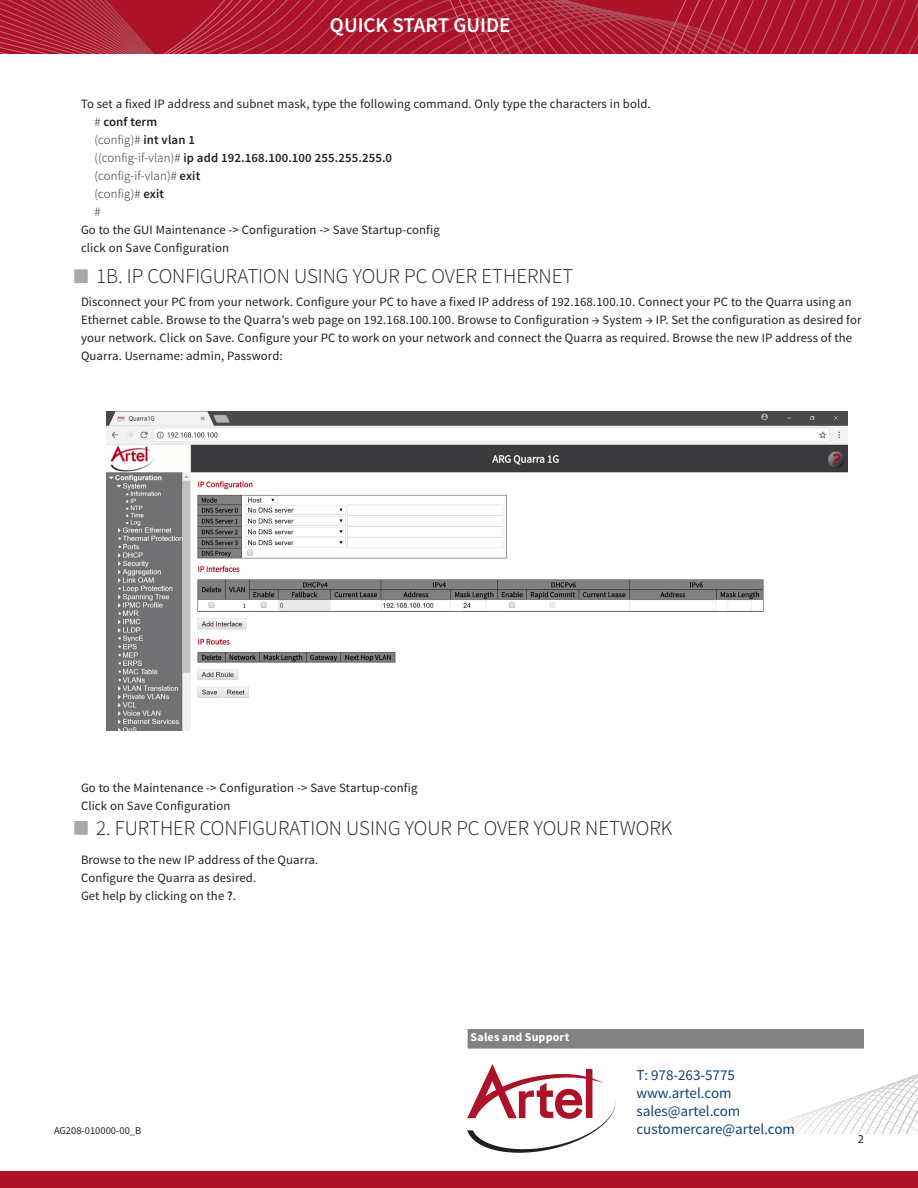
<style>
.page{position:relative;width:918px;height:1188px;background:#fff}
.page>*{position:absolute;margin:0;border:0;box-sizing:border-box;transform-origin:0 0}
.A_Column_Heading_Pag{font:300 21px "Source Sans Pro";color:#231f20}
.t1{font:600 21px "Source Sans Pro";color:#fff}
.t2{font:15px/18px "Source Sans Pro";color:#124271}
.A_Bodytext{font:12.75px/18px "Source Sans Pro";letter-spacing:.01em;color:#231f20}
.A_Bodytext-2{font:600 12.75px "Source Sans Pro";letter-spacing:.01em;color:#231f20}
.A_Bodytext-3{font:300 12.75px "Source Sans Pro";letter-spacing:.01em;color:#231f20}
.t3{font:700 12px "Source Sans Pro";letter-spacing:.015em;color:#fff}
.t4{font:12px "Myriad Pro";color:#231f20}
.t5{font:10.5px "Source Sans Pro";color:#231f20}
.s1{font-weight:300}
.s2{font-weight:600}
</style>
<div class="page">
<div style="left:74px;top:821px;width:14px;height:14px;background:#a8a9ad"></div>
<div style="left:74px;top:269px;width:14px;height:14px;background:#a8a9ad"></div>
<img style="left:107px;top:411px;width:741px;height:319px">
<svg style="left:0;top:0;width:918px;height:54px;background:#af1f34"></svg>
<div style="left:0;top:1172px;width:918px;height:16px;background:#ae1229"></div>
<svg style="left:757px;top:1074px;width:161px;height:60px"></svg>
<svg style="left:467px;top:1064px;width:148px;height:89px"></svg>
<div style="left:468px;top:1029px;width:396px;height:20px;background:#808285"></div>
<h1 class="t1" style="left:330px;top:11px;width:182px">QUICK START GUIDE</h1>
<p class="A_Bodytext" style="left:81px;top:95px;width:571px">To set a fixed IP address and subnet mask, type the following command. Only type the characters in bold.</p>
<p class="A_Bodytext-2" style="left:94px;top:114px;width:64px"><span class="s1">#</span> conf term</p>
<p class="A_Bodytext-3" style="left:94px;top:132px;width:102px">(config)# <span class="s2">int vlan 1</span></p>
<p class="A_Bodytext-2" style="left:94px;top:150px;width:299px"><span class="s1">((config-if-vlan)#</span> ip add 192.168.100.100 255.255.255.0</p>
<p class="A_Bodytext-3" style="left:94px;top:168px;width:107px">(config-if-vlan)# <span class="s2">exit</span></p>
<p class="A_Bodytext-3" style="left:94px;top:186px;width:71px">(config)# <span class="s2">exit</span></p>
<p class="A_Bodytext-3" style="left:94px;top:204px;width:8px">#</p>
<p class="A_Bodytext" style="left:81px;top:221px;width:360px">Go to the GUI Maintenance -&gt; Configuration -&gt; Save Startup-config</p>
<p class="A_Bodytext" style="left:81px;top:239px;width:150px">click on Save Configuration</p>
<p class="A_Column_Heading_Pag" style="left:96px;top:263px;width:479px">1B. IP CONFIGURATION USING YOUR PC OVER ETHERNET</p>
<p class="A_Bodytext" style="left:81px;top:293px;width:782px">Disconnect your PC from your network. Configure your PC to have a fixed IP address of 192.168.100.10. Connect your PC to the Quarra using an Ethernet cable. Browse to the Quarra’s web page on 192.168.100.100. Browse to Configuration → System → IP. Set the configuration as desired for your network. Click on Save. Configure your PC to work on your network and connect the Quarra as required. Browse the new IP address of the Quarra. Username: admin, Password:</p>
<p class="A_Bodytext" style="left:81px;top:779px;width:338px">Go to the Maintenance -&gt; Configuration -&gt; Save Startup-config</p>
<p class="A_Bodytext" style="left:81px;top:797px;width:151px">Click on Save Configuration</p>
<p class="A_Column_Heading_Pag" style="left:96px;top:815px;width:578px">2. FURTHER CONFIGURATION USING YOUR PC OVER YOUR NETWORK</p>
<p class="A_Bodytext" style="left:81px;top:851px;width:239px">Browse to the new IP address of the Quarra.</p>
<p class="A_Bodytext" style="left:81px;top:869px;width:177px">Configure the Quarra as desired.</p>
<p class="A_Bodytext" style="left:81px;top:887px;width:157px">Get help by clicking on the <span class="s2">?</span>.</p>
<p class="t5" style="left:54px;top:1124px;width:89px">AG208-010000-00_B</p>
<p class="t3" style="left:471px;top:1029px;width:100px">Sales and Support</p>
<p class="t2" style="left:636px;top:1066px;width:160px">T: 978-263-5775 www.artel.com sales@artel.com customercare@artel.com</p>
<p class="t4" style="left:858px;top:1132px;width:8px">2</p>
</div>
